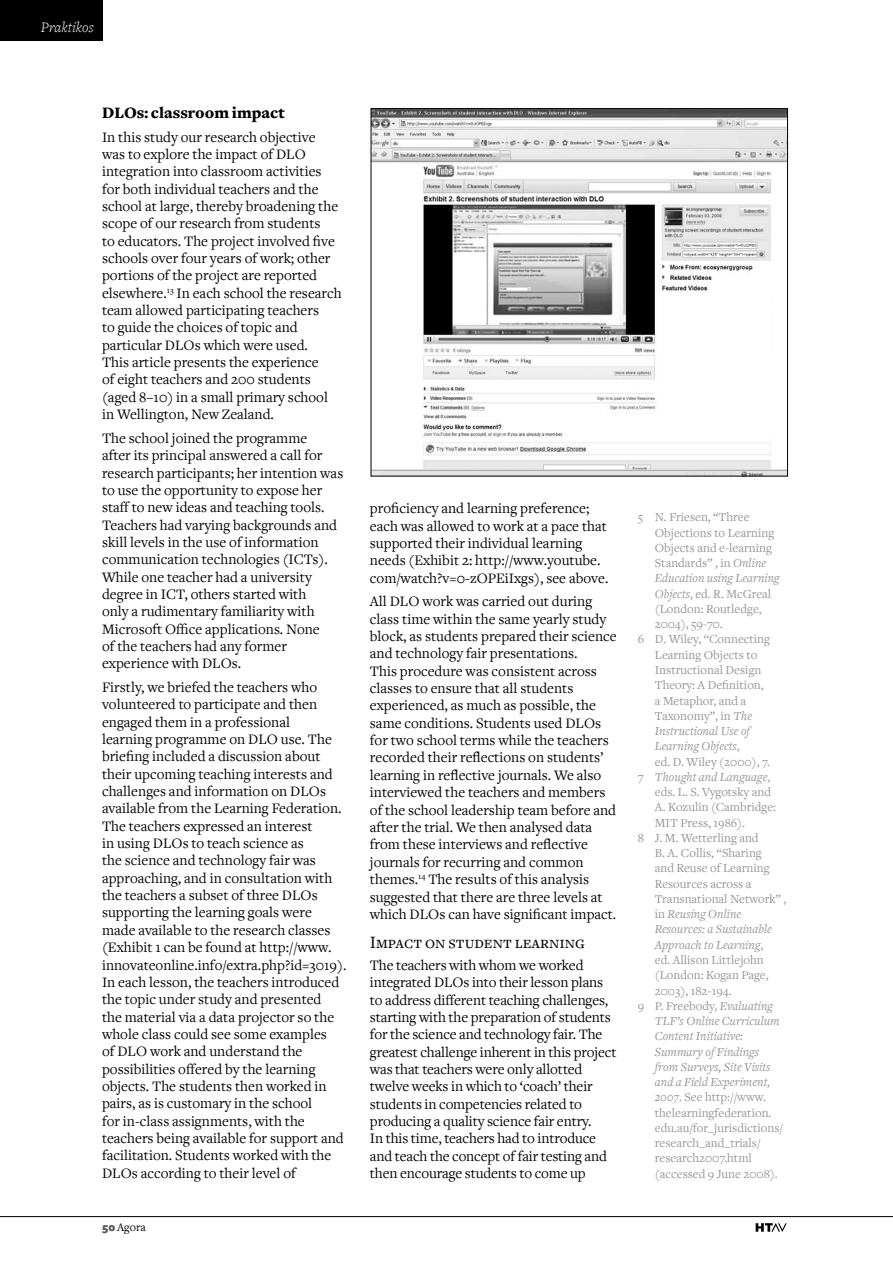
<style>
.page{position:relative;width:893px;height:1263px;background:#fff}
.page>*{position:absolute;margin:0;border:0;box-sizing:border-box;transform-origin:0 0}
.t1{font:18px "Freight Text Book SC";color:#000}
.t2{font:900 16.5px "Freight Text";color:#000}
.t3{font:15px/17.4px "Freight Text";color:#000}
.t4{font:italic 300 15px "Freight Text";color:#fff}
.t5{font:12.75px "Freight Text";color:#939598}
.t6{font:italic 12.75px "Freight Text";color:#939598}
.t7{font:12px "Freight Text";color:#000}
.s1{font-family:"Freight Sans";font-weight:900;color:#58595b}
.s2{font-style:italic}
.s3{font-style:normal}
</style>
<div class="page">
<svg style="left:756px;top:1223px;width:31px;height:9px"></svg>
<hr style="left:0;top:1216px;width:893px;height:1px;background:#000">
<div style="left:0;top:0;width:102px;height:41px;background:#000"></div>
<img style="left:373px;top:110px;width:413px;height:364px">
<div style="left:371px;top:108px;width:417px;height:368px;border:1px solid #000"></div>
<div style="left:659px;top:292px;width:112px;height:65px;background:#fff"></div>
<p class="t4" style="left:41px;top:19px;width:54px">Praktikos</p>
<p class="t2" style="left:102px;top:103px;width:184px">DLOs: classroom impact</p>
<p class="t3" style="left:102px;top:128px;width:241px">In this study our research objective was to explore the impact of DLO integration into classroom activities for both individual teachers and the school at large, thereby broadening the scope of our research from students<br>to educators. The project involved five schools over four years of work; other portions of the project are reported elsewhere.<sup>13</sup> In each school the research team allowed participating teachers<br>to guide the choices of topic and particular DLOs which were used.<br>This article presents the experience<br>of eight teachers and 200 students (aged 8–10) in a small primary school in Wellington, New Zealand.</p>
<p class="t3" style="left:102px;top:430px;width:243px">The school joined the programme<br>after its principal answered a call for research participants; her intention was to use the opportunity to expose her staff to new ideas and teaching tools.<br>Teachers had varying backgrounds and skill levels in the use of information communication technologies (ICTs).<br>While one teacher had a university degree in ICT, others started with<br>only a rudimentary familiarity with Microsoft Office applications. None<br>of the teachers had any former experience with DLOs.</p>
<p class="t3" style="left:102px;top:679px;width:246px">Firstly, we briefed the teachers who volunteered to participate and then engaged them in a professional<br>learning programme on DLO use. The briefing included a discussion about their upcoming teaching interests and challenges and information on DLOs available from the Learning Federation.<br>The teachers expressed an interest<br>in using DLOs to teach science as<br>the science and technology fair was approaching, and in consultation with the teachers a subset of three DLOs supporting the learning goals were made available to the research classes (Exhibit 1 can be found at http://www. innovateonline.info/extra.php?id=3019).<br>In each lesson, the teachers introduced the topic under study and presented<br>the material via a data projector so the whole class could see some examples<br>of DLO work and understand the possibilities offered by the learning objects. The students then worked in pairs, as is customary in the school<br>for in-class assignments, with the teachers being available for support and facilitation. Students worked with the DLOs according to their level of</p>
<p class="t7" style="left:102px;top:1220px;width:45px"><span class="s1">50</span> Agora</p>
<p class="t3" style="left:370px;top:500px;width:240px">proficiency and learning preference; each was allowed to work at a pace that supported their individual learning needs (Exhibit 2: http://www.youtube. com/watch?v=0-zOPEiIxgs), see above.</p>
<p class="t3" style="left:370px;top:593px;width:248px">All DLO work was carried out during class time within the same yearly study block, as students prepared their science and technology fair presentations.<br>This procedure was consistent across classes to ensure that all students experienced, as much as possible, the same conditions. Students used DLOs for two school terms while the teachers recorded their reflections on students’ learning in reflective journals. We also interviewed the teachers and members of the school leadership team before and after the trial. We then analysed data from these interviews and reflective journals for recurring and common themes.<sup>14</sup> The results of this analysis suggested that there are three levels at which DLOs can have significant impact.</p>
<p class="t1" style="left:370px;top:932px;width:217px">Impact on student learning</p>
<p class="t3" style="left:370px;top:956px;width:248px">The teachers with whom we worked integrated DLOs into their lesson plans to address different teaching challenges, starting with the preparation of students for the science and technology fair. The greatest challenge inherent in this project was that teachers were only allotted twelve weeks in which to ‘coach’ their students in competencies related to producing a quality science fair entry.<br>In this time, teachers had to introduce and teach the concept of fair testing and then encourage students to come up</p>
<p class="t5" style="left:638px;top:510px;width:113px">5 N. Friesen, “Three</p>
<p class="t5" style="left:655px;top:525px;width:121px">Objections to Learning</p>
<p class="t5" style="left:655px;top:541px;width:119px">Objects and e-learning</p>
<p class="t5" style="left:655px;top:556px;width:113px">Standards” , in <span class="s2">Online</span></p>
<p class="t6" style="left:655px;top:571px;width:126px">Education using Learning</p>
<p class="t5" style="left:655px;top:586px;width:118px"><span class="s2">Objects</span>, ed. R. McGreal</p>
<p class="t5" style="left:655px;top:602px;width:108px">(London: Routledge,</p>
<p class="t5" style="left:655px;top:617px;width:69px">2004), 59-70.</p>
<p class="t5" style="left:638px;top:632px;width:134px">6 D. Wiley, “Connecting</p>
<p class="t5" style="left:655px;top:647px;width:104px">Learning Objects to</p>
<p class="t5" style="left:655px;top:663px;width:108px">Instructional Design</p>
<p class="t5" style="left:655px;top:678px;width:110px">Theory: A Definition,</p>
<p class="t5" style="left:655px;top:693px;width:93px">a Metaphor, and a</p>
<p class="t5" style="left:655px;top:709px;width:99px">Taxonomy”, in <span class="s2">The</span></p>
<p class="t6" style="left:655px;top:724px;width:97px">Instructional Use of</p>
<p class="t6" style="left:655px;top:739px;width:86px">Learning Objects<span class="s3">,</span></p>
<p class="t5" style="left:655px;top:754px;width:117px">ed. D. Wiley (2000), 7.</p>
<p class="t6" style="left:638px;top:770px;width:134px"><span class="s3">7</span> Thought and Language<span class="s3">,</span></p>
<p class="t5" style="left:655px;top:785px;width:118px">eds. L. S. Vygotsky and</p>
<p class="t5" style="left:655px;top:800px;width:123px">A. Kozulin (Cambridge:</p>
<p class="t5" style="left:655px;top:815px;width:92px">MIT Press, 1986).</p>
<p class="t5" style="left:638px;top:831px;width:122px">8 J. M. Wetterling and</p>
<p class="t5" style="left:655px;top:846px;width:108px">B. A. Collis, “Sharing</p>
<p class="t5" style="left:655px;top:861px;width:116px">and Reuse of Learning</p>
<p class="t5" style="left:655px;top:876px;width:98px">Resources across a</p>
<p class="t5" style="left:655px;top:892px;width:133px">Transnational Network” ,</p>
<p class="t6" style="left:655px;top:907px;width:88px"><span class="s3">in</span> Reusing Online</p>
<p class="t6" style="left:655px;top:922px;width:119px">Resources: a Sustainable</p>
<p class="t6" style="left:655px;top:938px;width:110px">Approach to Learning<span class="s3">,</span></p>
<p class="t5" style="left:655px;top:953px;width:110px">ed. Allison Littlejohn</p>
<p class="t5" style="left:655px;top:968px;width:115px">(London: Kogan Page,</p>
<p class="t5" style="left:655px;top:983px;width:78px">2003), 182-194.</p>
<p class="t5" style="left:638px;top:999px;width:137px">9 P. Freebody, <span class="s2">Evaluating</span></p>
<p class="t6" style="left:655px;top:1014px;width:126px">TLF’s Online Curriculum</p>
<p class="t6" style="left:655px;top:1029px;width:90px">Content Initiative:</p>
<p class="t6" style="left:655px;top:1044px;width:106px">Summary of Findings</p>
<p class="t6" style="left:655px;top:1060px;width:117px">from Surveys, Site Visits</p>
<p class="t6" style="left:655px;top:1075px;width:117px">and a Field Experiment,</p>
<p class="t5" style="left:655px;top:1090px;width:113px"><span class="s2">2007</span>. See http://www.</p>
<p class="t5" style="left:655px;top:1105px;width:118px">thelearningfederation.</p>
<p class="t5" style="left:655px;top:1121px;width:130px">edu.au/for_jurisdictions/</p>
<p class="t5" style="left:655px;top:1136px;width:107px">research_and_trials/</p>
<p class="t5" style="left:655px;top:1151px;width:99px">research2007.html</p>
<p class="t5" style="left:655px;top:1166px;width:124px">(accessed 9 June 2008).</p>
</div>
